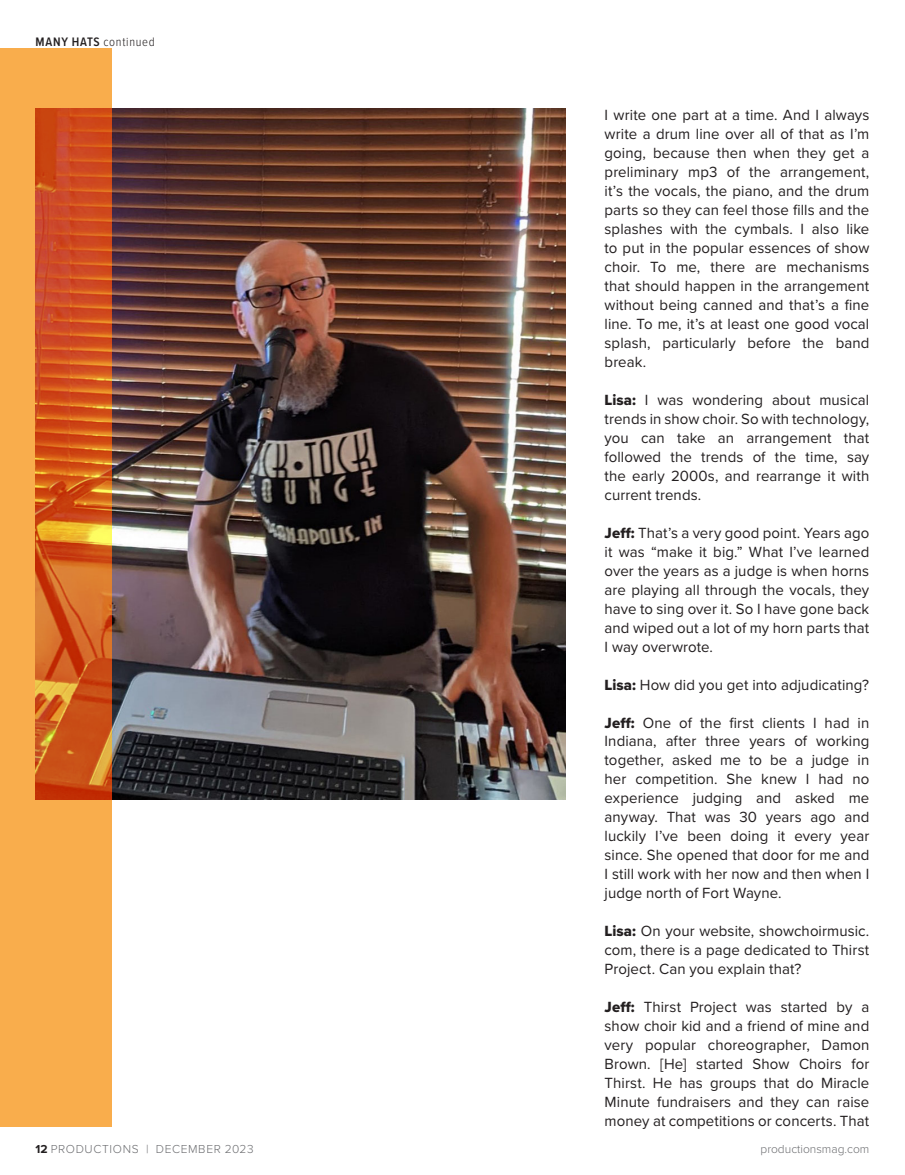
<style>
.page{position:relative;width:905px;height:1175px;background:#fff}
.page>*{position:absolute;margin:0;border:0;box-sizing:border-box;transform-origin:0 0}
.t1{font:15.3px/18.9px "Proxima Nova";letter-spacing:.005em;color:#231f20;text-align:justify}
.t2{font:300 12.75px "Proxima Nova Cond";letter-spacing:.055em;color:#231f20}
.t3{font:300 12px "Proxima Nova";letter-spacing:.035em;color:#6c6d70}
.t4{font:300 12px "Proxima Nova";color:#6c6d70}
.s1{font-weight:600}
.s2{font-family:"Proxima Nova Extrabld"}
.s3{font-weight:700;color:#231f20}
</style>
<div class="page">
<img style="left:112px;top:108px;width:453px;height:691px">
<svg style="left:0;top:48px;width:112px;height:1078px;background:#e78838"></svg>
<p class="t2" style="left:36px;top:32px;width:121px"><span class="s1">MANY HATS</span> continued</p>
<p class="t1" style="left:604px;top:105px;width:266px">I write one part at a time. And I always write a drum line over all of that as I’m going, because then when they get a preliminary mp3 of the arrangement, it’s the vocals, the piano, and the drum parts so they can feel those fills and the splashes with the cymbals. I also like to put in the popular essences of show choir. To me, there are mechanisms that should happen in the arrangement without being canned and that’s a fine line. To me, it’s at least one good vocal splash, particularly before the band break.</p>
<p class="t1" style="left:604px;top:389px;width:266px"><span class="s2">Lisa:</span> I was wondering about musical trends in show choir. So with technology, you can take an arrangement that followed the trends of the time, say the early 2000s, and rearrange it with current trends.</p>
<p class="t1" style="left:604px;top:522px;width:266px"><span class="s2">Jeff:</span> That’s a very good point. Years ago it was “make it big.” What I’ve learned over the years as a judge is when horns are playing all through the vocals, they have to sing over it. So I have gone back and wiped out a lot of my horn parts that I way overwrote.</p>
<p class="t1" style="left:604px;top:674px;width:266px"><span class="s2">Lisa:</span> How did you get into adjudicating?</p>
<p class="t1" style="left:604px;top:712px;width:266px"><span class="s2">Jeff:</span> One of the first clients I had in Indiana, after three years of working together, asked me to be a judge in her competition. She knew I had no experience judging and asked me anyway. That was 30 years ago and luckily I’ve been doing it every year since. She opened that door for me and I still work with her now and then when I judge north of Fort Wayne.</p>
<p class="t1" style="left:604px;top:921px;width:266px"><span class="s2">Lisa:</span> On your website, showchoirmusic. com, there is a page dedicated to Thirst Project. Can you explain that?</p>
<p class="t1" style="left:604px;top:997px;width:266px"><span class="s2">Jeff:</span> Thirst Project was started by a show choir kid and a friend of mine and very popular choreographer, Damon Brown. [He] started Show Choirs for Thirst. He has groups that do Miracle Minute fundraisers and they can raise money at competitions or concerts. That</p>
<p class="t3" style="left:36px;top:1139px;width:219px"><span class="s3">12</span> PRODUCTIONS | DECEMBER 2023</p>
<p class="t4" style="left:760px;top:1139px;width:110px">productionsmag.com</p>
</div>
